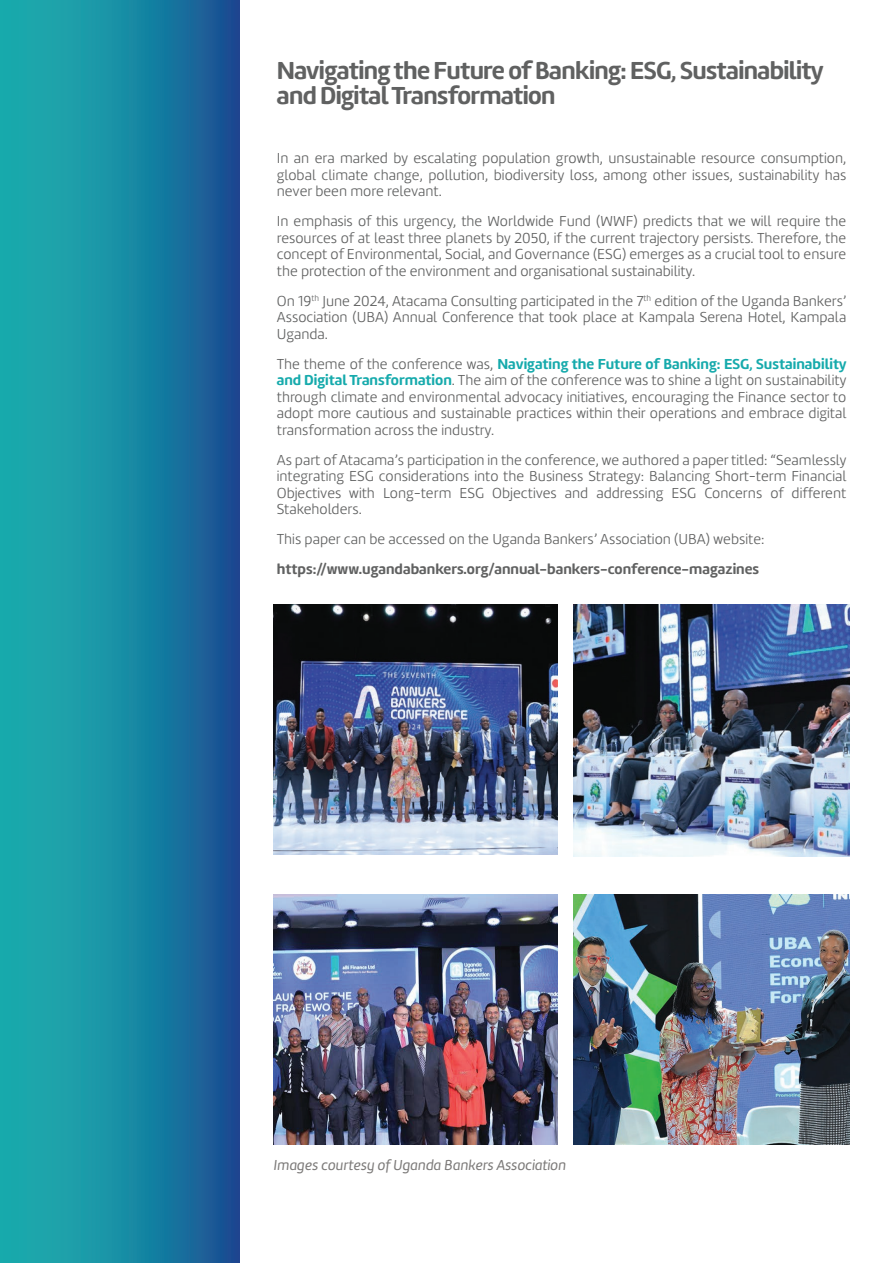
<style>
.page{position:relative;width:894px;height:1263px;background:#fff}
.page>*{position:absolute;margin:0;border:0;box-sizing:border-box;transform-origin:0 0}
.t1{font:700 25.5px/25.7px "Marine Rounded";letter-spacing:-.025em;color:#606161}
.t2{font:300 15px/16.5px "Marine Rounded";color:#606161;text-align:justify}
.t3{font:700 15px "Marine Rounded";color:#606161}
.t4{font:italic 15px "Marine Rounded";color:#7d7b7a}
.s1{font-weight:700;color:#16aaac}
</style>
<div class="page">
<svg style="left:0;top:0;width:239px;height:1263px;background:#1986a2"></svg>
<img style="left:273px;top:894px;width:284px;height:250px">
<img style="left:573px;top:894px;width:276px;height:250px">
<img style="left:573px;top:604px;width:276px;height:253px">
<img style="left:273px;top:604px;width:284px;height:250px">
<h1 class="t1" style="left:277px;top:57px;width:548px">Navigating the Future of Banking: ESG, Sustainability and Digital Transformation</h1>
<p class="t2" style="left:277px;top:150px;width:571px">In an era marked by escalating population growth, unsustainable resource consumption, global climate change, pollution, biodiversity loss, among other issues, sustainability has never been more relevant.</p>
<p class="t2" style="left:277px;top:213px;width:570px">In emphasis of this urgency, the Worldwide Fund (WWF) predicts that we will require the resources of at least three planets by 2050, if the current trajectory persists. Therefore, the concept of Environmental, Social, and Governance (ESG) emerges as a crucial tool to ensure the protection of the environment and organisational sustainability.</p>
<p class="t2" style="left:277px;top:292px;width:571px">On 19<sup>th</sup> June 2024, Atacama Consulting participated in the 7<sup>th</sup> edition of the Uganda Bankers’ Association (UBA) Annual Conference that took place at Kampala Serena Hotel, Kampala Uganda.</p>
<p class="t2" style="left:277px;top:355px;width:571px">The theme of the conference was, <span class="s1">Navigating the Future of Banking: ESG, Sustainability and Digital Transformation</span>. The aim of the conference was to shine a light on sustainability through climate and environmental advocacy initiatives, encouraging the Finance sector to adopt more cautious and sustainable practices within their operations and embrace digital transformation across the industry.</p>
<p class="t2" style="left:277px;top:451px;width:571px">As part of Atacama’s participation in the conference, we authored a paper titled: “Seamlessly integrating ESG considerations into the Business Strategy: Balancing Short-term Financial Objectives with Long-term ESG Objectives and addressing ESG Concerns of different Stakeholders.</p>
<p class="t2" style="left:277px;top:531px;width:489px">This paper can be accessed on the Uganda Bankers’ Association (UBA) website:</p>
<p class="t3" style="left:277px;top:559px;width:483px">https://www.ugandabankers.org/annual-bankers-conference-magazines</p>
<p class="t4" style="left:273px;top:1156px;width:294px">Images courtesy of Uganda Bankers Association</p>
</div>
